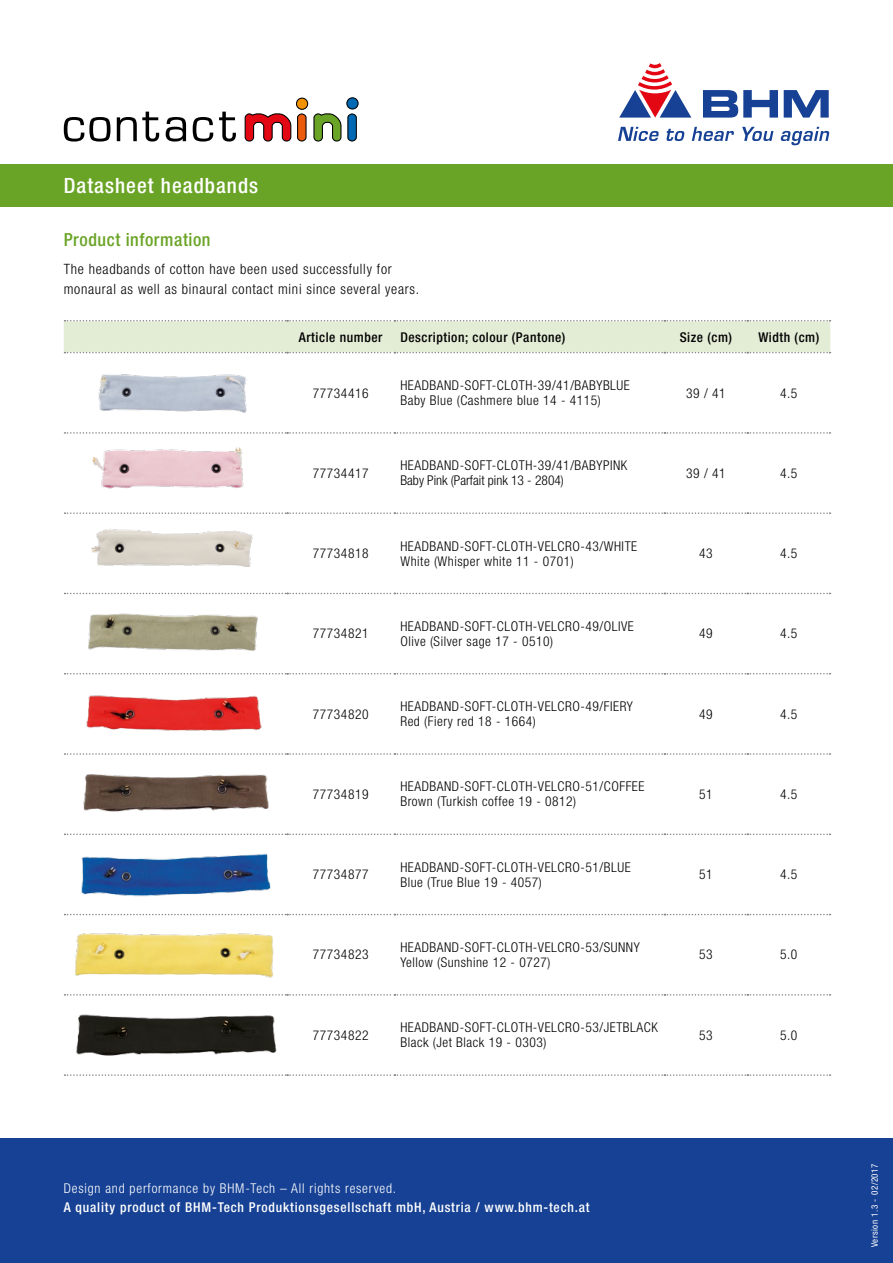
<style>
.page{position:relative;width:893px;height:1263px;background:#fff}
.page>*{position:absolute;margin:0;border:0;box-sizing:border-box;transform-origin:0 0}
.t1{font:500 condensed 21px "Helvetica Neue LT Pro";letter-spacing:.05em;color:#fff}
.t2{font:500 condensed 18px "Helvetica Neue LT Pro";letter-spacing:.03em;color:#6aa426}
.t3{font:300 condensed 14.25px/19.5px "Helvetica Neue LT Pro";letter-spacing:.05em;color:#000}
.t4{font:300 condensed 13.5px/15px "Helvetica Neue LT Pro";letter-spacing:.04em;color:#000}
.t5{font:500 condensed 13.5px "Helvetica Neue LT Pro";letter-spacing:.06em;color:#fff}
.t6{font:500 condensed 13.5px "Helvetica Neue LT Pro";letter-spacing:.04em;color:#000}
.t7{font:300 condensed 13.5px "Helvetica Neue LT Pro";letter-spacing:.06em;color:#fff}
.t8{font:condensed 9px "Helvetica Neue LT Pro";letter-spacing:.06em;color:#fff}
</style>
<div class="page">
<svg style="left:64px;top:320px;width:766px;height:33px;background:#e1ead4"></svg>
<svg style="left:269px;top:432px;width:561px;height:2px"></svg>
<svg style="left:65px;top:512px;width:765px;height:2px"></svg>
<svg style="left:65px;top:593px;width:765px;height:1px"></svg>
<svg style="left:65px;top:673px;width:765px;height:1px"></svg>
<svg style="left:65px;top:753px;width:765px;height:2px"></svg>
<svg style="left:65px;top:833px;width:765px;height:2px"></svg>
<svg style="left:65px;top:914px;width:765px;height:1px"></svg>
<svg style="left:65px;top:994px;width:765px;height:1px"></svg>
<svg style="left:65px;top:1074px;width:765px;height:2px"></svg>
<img style="left:64px;top:352px;width:204px;height:161px">
<div style="left:0;top:1138px;width:893px;height:125px;background:#164194"></div>
<svg style="left:703px;top:90px;width:75px;height:28px"></svg>
<svg style="left:784px;top:90px;width:45px;height:28px"></svg>
<svg style="left:619px;top:63px;width:72px;height:55px"></svg>
<svg style="left:618px;top:127px;width:41px;height:14px"></svg>
<svg style="left:666px;top:129px;width:19px;height:12px"></svg>
<svg style="left:692px;top:127px;width:42px;height:14px"></svg>
<svg style="left:742px;top:127px;width:31px;height:14px"></svg>
<svg style="left:780px;top:127px;width:49px;height:18px"></svg>
<div style="left:0;top:164px;width:893px;height:43px;background:#6aa426"></div>
<svg style="left:64px;top:117px;width:46px;height:25px"></svg>
<svg style="left:117px;top:112px;width:42px;height:30px"></svg>
<svg style="left:166px;top:117px;width:20px;height:25px"></svg>
<svg style="left:193px;top:117px;width:20px;height:25px"></svg>
<svg style="left:219px;top:112px;width:17px;height:30px"></svg>
<svg style="left:244px;top:113px;width:63px;height:29px"></svg>
<svg style="left:313px;top:113px;width:44px;height:29px"></svg>
<div style="left:296px;top:98px;width:12px;height:11px;background:#f39200;border-radius:50%"></div>
<div style="left:296px;top:98px;width:12px;height:12px;border:1px solid #000;border-radius:50%"></div>
<div style="left:347px;top:98px;width:11px;height:11px;background:#0069b4;border-radius:50%"></div>
<div style="left:346px;top:97px;width:13px;height:13px;border:1px solid #000;border-radius:50%"></div>
<img style="left:72px;top:592px;width:204px;height:464px">
<img style="left:81px;top:512px;width:186px;height:55px">
<h1 class="t1" style="left:64px;top:173px;width:196px">Datasheet headbands</h1>
<h2 class="t2" style="left:64px;top:229px;width:148px">Product information</h2>
<p class="t3" style="left:64px;top:259px;width:357px">The headbands of cotton have been used successfully for monaural as well as binaural contact mini since several years.</p>
<p class="t6" style="left:299px;top:329px;width:85px">Article number</p>
<p class="t6" style="left:400px;top:329px;width:167px">Description; colour (Pantone)</p>
<p class="t6" style="left:680px;top:329px;width:54px">Size (cm)</p>
<p class="t6" style="left:758px;top:329px;width:62px">Width (cm)</p>
<p class="t4" style="left:313px;top:385px;width:57px">77734416</p>
<p class="t4" style="left:400px;top:378px;width:231px">HEADBAND-SOFT-CLOTH-39/41/BABYBLUE<br>Baby Blue (Cashmere blue 14 - 4115)</p>
<p class="t4" style="left:686px;top:385px;width:41px">39 / 41</p>
<p class="t4" style="left:780px;top:385px;width:19px">4.5</p>
<p class="t4" style="left:313px;top:465px;width:57px">77734417</p>
<p class="t4" style="left:400px;top:458px;width:228px">HEADBAND-SOFT-CLOTH-39/41/BABYPINK<br>Baby Pink (Parfait pink 13 - 2804)</p>
<p class="t4" style="left:686px;top:465px;width:41px">39 / 41</p>
<p class="t4" style="left:780px;top:465px;width:19px">4.5</p>
<p class="t4" style="left:313px;top:546px;width:57px">77734818</p>
<p class="t4" style="left:400px;top:538px;width:238px">HEADBAND-SOFT-CLOTH-VELCRO-43/WHITE<br>White (Whisper white 11 - 0701)</p>
<p class="t4" style="left:699px;top:546px;width:15px">43</p>
<p class="t4" style="left:780px;top:546px;width:19px">4.5</p>
<p class="t4" style="left:313px;top:626px;width:57px">77734821</p>
<p class="t4" style="left:400px;top:618px;width:235px">HEADBAND-SOFT-CLOTH-VELCRO-49/OLIVE<br>Olive (Silver sage 17 - 0510)</p>
<p class="t4" style="left:699px;top:626px;width:15px">49</p>
<p class="t4" style="left:780px;top:626px;width:19px">4.5</p>
<p class="t4" style="left:313px;top:706px;width:57px">77734820</p>
<p class="t4" style="left:400px;top:699px;width:234px">HEADBAND-SOFT-CLOTH-VELCRO-49/FIERY<br>Red (Fiery red 18 - 1664)</p>
<p class="t4" style="left:699px;top:706px;width:15px">49</p>
<p class="t4" style="left:780px;top:706px;width:19px">4.5</p>
<p class="t4" style="left:313px;top:786px;width:57px">77734819</p>
<p class="t4" style="left:400px;top:779px;width:246px">HEADBAND-SOFT-CLOTH-VELCRO-51/COFFEE<br>Brown (Turkish coffee 19 - 0812)</p>
<p class="t4" style="left:699px;top:786px;width:15px">51</p>
<p class="t4" style="left:780px;top:786px;width:19px">4.5</p>
<p class="t4" style="left:313px;top:867px;width:57px">77734877</p>
<p class="t4" style="left:400px;top:859px;width:232px">HEADBAND-SOFT-CLOTH-VELCRO-51/BLUE<br>Blue (True Blue 19 - 4057)</p>
<p class="t4" style="left:699px;top:867px;width:15px">51</p>
<p class="t4" style="left:780px;top:867px;width:19px">4.5</p>
<p class="t4" style="left:313px;top:947px;width:57px">77734823</p>
<p class="t4" style="left:400px;top:939px;width:241px">HEADBAND-SOFT-CLOTH-VELCRO-53/SUNNY<br>Yellow (Sunshine 12 - 0727)</p>
<p class="t4" style="left:699px;top:947px;width:15px">53</p>
<p class="t4" style="left:780px;top:947px;width:19px">5.0</p>
<p class="t4" style="left:313px;top:1027px;width:57px">77734822</p>
<p class="t4" style="left:400px;top:1020px;width:259px">HEADBAND-SOFT-CLOTH-VELCRO-53/JETBLACK<br>Black (Jet Black 19 - 0303)</p>
<p class="t4" style="left:699px;top:1027px;width:15px">53</p>
<p class="t4" style="left:780px;top:1027px;width:19px">5.0</p>
<p class="t7" style="left:64px;top:1180px;width:334px">Design and performance by BHM-Tech – All rights reserved.</p>
<p class="t5" style="left:64px;top:1199px;width:527px">A quality product of BHM-Tech Produktionsgesellschaft mbH, Austria / www.bhm-tech.at</p>
<p class="t8" style="left:869px;top:1247px;width:85px;rotate:-90deg">Version 1.3 - 02/2017</p>
</div>
